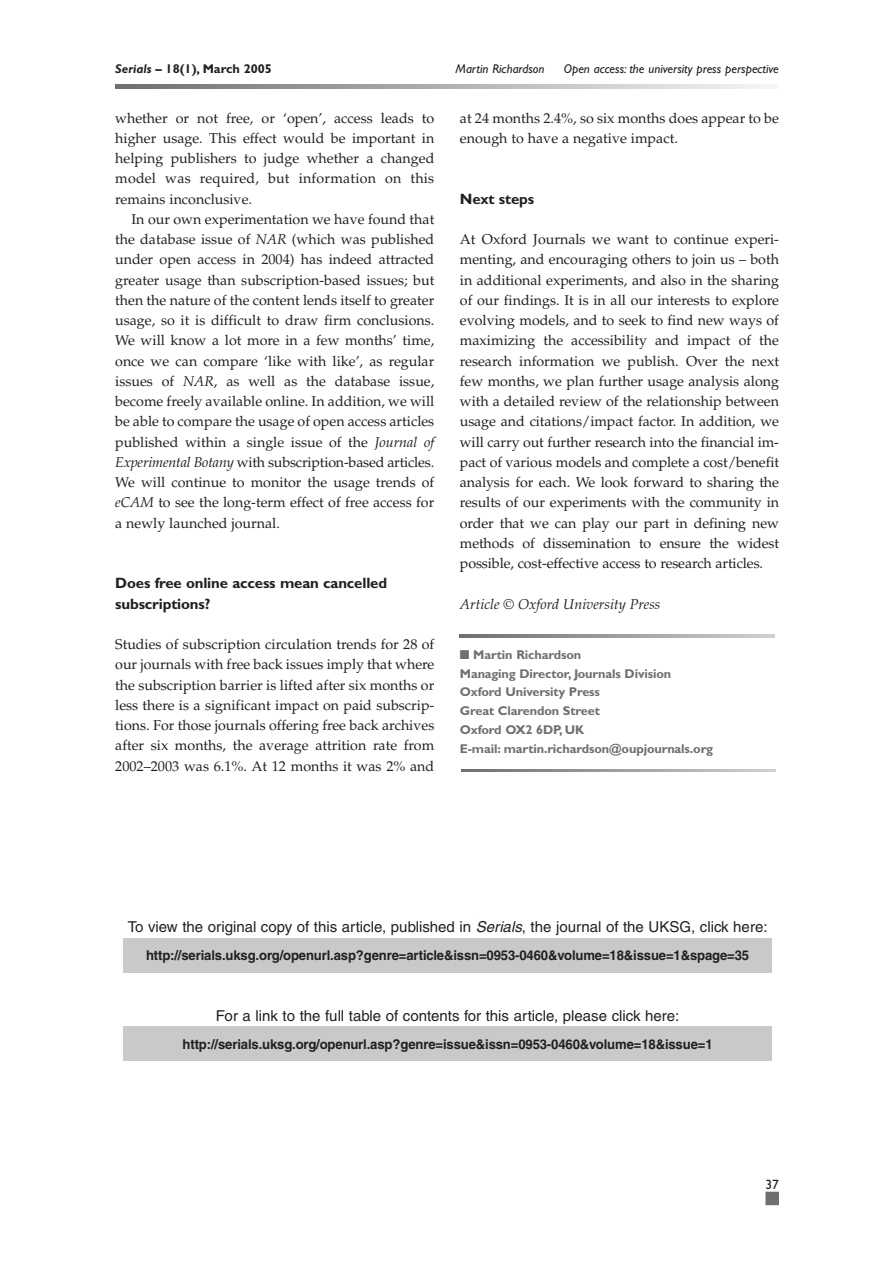
<style>
.page{position:relative;width:893px;height:1263px;background:#fff}
.page>*{position:absolute;margin:0;border:0;box-sizing:border-box;transform-origin:0 0}
.t1{font:15px "Helvetica";color:#231f20}
.t2{font:700 15px/20.2px "Gill Sans";letter-spacing:-.01em;color:#231f20}
.t3{font:14.25px/20.2px "Palatino";color:#231f20;text-align:justify}
.t4{font:italic 14.25px "Palatino";color:#231f20}
.t5{font:700 13.5px "Helvetica";letter-spacing:-.01em;color:#231f20}
.t6{font:13.5px "Gill Sans";color:#231f20}
.t7{font:700 12.75px/18.8px "Gill Sans";letter-spacing:-.01em;color:#6d6f71}
.t8{font:italic 12.75px "Gill Sans";color:#231f20}
.t9{font:700 12.75px "Gill Sans";color:#231f20}
.s1{font-style:italic}
</style>
<div class="page">
<svg style="left:115px;top:85px;width:655px;height:3px;background:#afb0b2"></svg>
<div style="left:765px;top:1192px;width:14px;height:13px;background:#6d6f71"></div>
<svg style="left:461px;top:769px;width:315px;height:2px"></svg>
<svg style="left:460px;top:635px;width:314px;height:2px"></svg>
<div style="left:123px;top:938px;width:648px;height:35px;background:#c7c9cb"></div>
<div style="left:123px;top:1027px;width:648px;height:34px;background:#c7c9cb"></div>
<p class="t9" style="left:115px;top:64px;width:158px"><span class="s1">Serials</span> – 18(1), March 2005</p>
<p class="t8" style="left:455px;top:64px;width:90px">Martin Richardson</p>
<p class="t8" style="left:563px;top:64px;width:217px">Open access: the university press perspective</p>
<p class="t3" style="left:115px;top:109px;width:320px">whether or not free, or ‘open’, access leads to higher usage. This effect would be important in helping publishers to judge whether a changed model was required, but information on this remains inconclusive.</p>
<p class="t3" style="left:115px;top:211px;width:320px;text-indent:16px">In our own experimentation we have found that the database issue of <span class="s1">NAR</span> (which was published under open access in 2004) has indeed attracted greater usage than subscription-based issues; but then the nature of the content lends itself to greater usage, so it is difficult to draw firm conclusions.<br>We will know a lot more in a few months’ time, once we can compare ‘like with like’, as regular issues of <span class="s1">NAR</span>, as well as the database issue, become freely available online. In addition, we will be able to compare the usage of open access articles published within a single issue of the <span class="s1">Journal of Experimental Botany</span> with subscription-based articles.<br>We will continue to monitor the usage trends of <span class="s1">eCAM</span> to see the long-term effect of free access for a newly launched journal.</p>
<p class="t2" style="left:115px;top:575px;width:273px">Does free online access mean cancelled subscriptions?</p>
<p class="t3" style="left:115px;top:636px;width:320px">Studies of subscription circulation trends for 28 of our journals with free back issues imply that where the subscription barrier is lifted after six months or less there is a significant impact on paid subscrip&shy;tions. For those journals offering free back archives after six months, the average attrition rate from 2002–2003 was 6.1%. At 12 months it was 2% and</p>
<p class="t3" style="left:460px;top:109px;width:320px">at 24 months 2.4%, so six months does appear to be enough to have a negative impact.</p>
<p class="t2" style="left:460px;top:190px;width:76px">Next steps</p>
<p class="t3" style="left:460px;top:231px;width:320px">At Oxford Journals we want to continue experi&shy;menting, and encouraging others to join us – both in additional experiments, and also in the sharing of our findings. It is in all our interests to explore evolving models, and to seek to find new ways of maximizing the accessibility and impact of the research information we publish. Over the next few months, we plan further usage analysis along with a detailed review of the relationship between usage and citations/impact factor. In addition, we will carry out further research into the financial im&shy;pact of various models and complete a cost/benefit analysis for each. We look forward to sharing the results of our experiments with the community in order that we can play our part in defining new methods of dissemination to ensure the widest possible, cost-effective access to research articles.</p>
<p class="t4" style="left:460px;top:598px;width:202px">Article © Oxford University Press</p>
<p class="t7" style="left:460px;top:646px;width:255px">■ Martin Richardson<br>Managing Director, Journals Division<br>Oxford University Press<br>Great Clarendon Street<br>Oxford OX2 6DP, UK<br>E-mail: martin.richardson@oupjournals.org</p>
<p class="t1" style="left:128px;top:922px;width:641px">To view the original copy of this article, published in <span class="s1">Serials</span>, the journal of the UKSG, click here:</p>
<p class="t5" style="left:146px;top:950px;width:604px">http://serials.uksg.org/openurl.asp?genre=article&amp;issn=0953-0460&amp;volume=18&amp;issue=1&amp;spage=35</p>
<p class="t1" style="left:216px;top:1010px;width:465px">For a link to the full table of contents for this article, please click here:</p>
<p class="t5" style="left:183px;top:1039px;width:531px">http://serials.uksg.org/openurl.asp?genre=issue&amp;issn=0953-0460&amp;volume=18&amp;issue=1</p>
<p class="t6" style="left:765px;top:1179px;width:15px">37</p>
</div>
